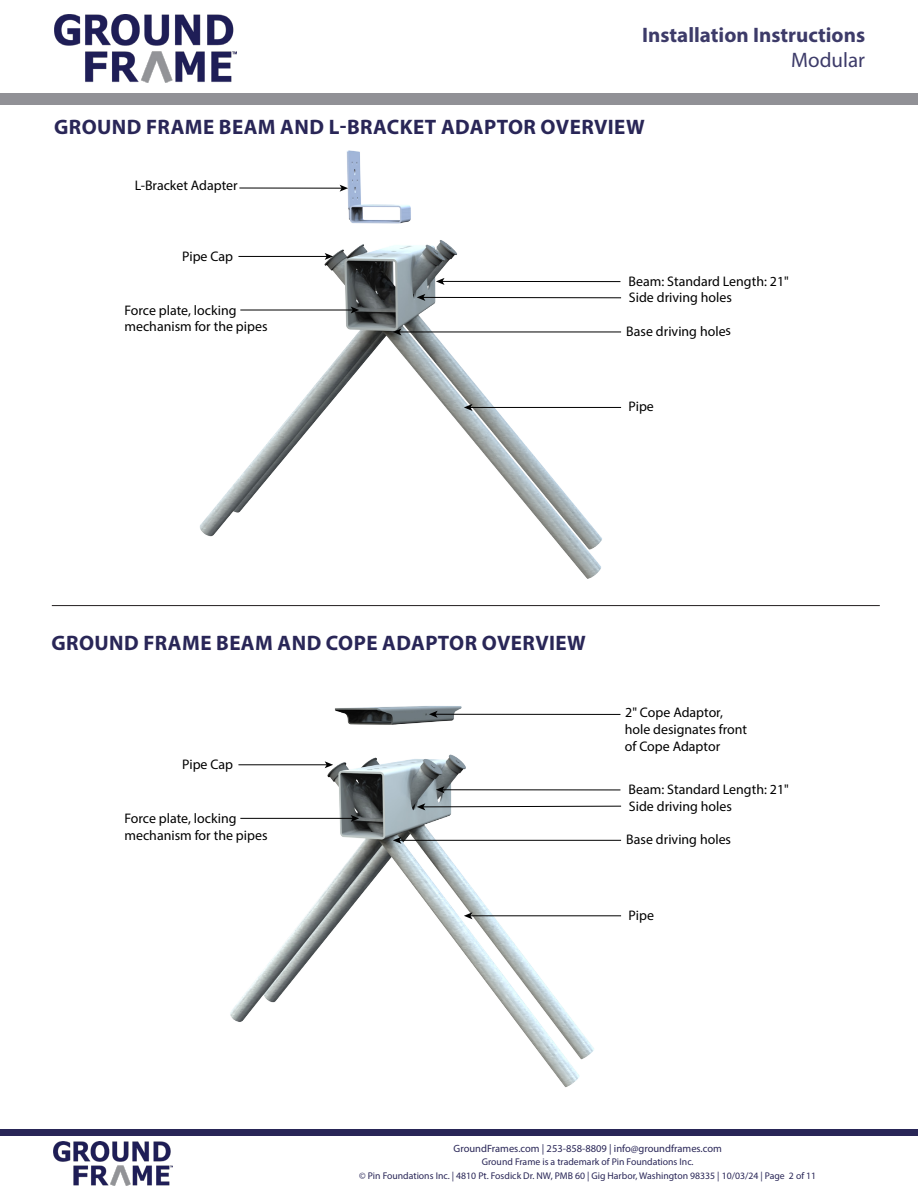
<style>
.page{position:relative;width:918px;height:1188px;background:#fff}
.page>*{position:absolute;margin:0;border:0;box-sizing:border-box;transform-origin:0 0}
.t1{font:700 21px "Myriad Pro";letter-spacing:.02em;color:#292657}
.t2{font:700 21px "Myriad Pro";color:#3d3b69}
.t3{font:21px "Myriad Pro";color:#3d3b69}
.t4{font:13.95px/16.6px "Myriad Pro";color:#000}
.t5{font:10.5px "Myriad Pro";color:#292657}
.t6{font:9.75px/13.5px "Myriad Pro";color:#292657;text-align:center}
</style>
<div class="page">
<img style="left:53px;top:1141px;width:120px;height:44px">
<div style="left:0;top:1130px;width:918px;height:6px;background:#292657"></div>
<img style="left:54px;top:15px;width:183px;height:67px">
<div style="left:0;top:94px;width:918px;height:11px;background:#919196"></div>
<img style="left:200px;top:150px;width:422px;height:429px">
<hr style="left:423px;top:297px;width:198px;height:1px;background:#000">
<svg style="left:417px;top:294px;width:8px;height:7px"></svg>
<hr style="left:470px;top:407px;width:151px;height:1px;background:#000">
<svg style="left:464px;top:404px;width:9px;height:7px"></svg>
<hr style="left:399px;top:332px;width:222px;height:1px;background:#000">
<svg style="left:393px;top:328px;width:8px;height:7px"></svg>
<hr style="left:442px;top:281px;width:178px;height:1px;background:#000">
<svg style="left:436px;top:278px;width:9px;height:7px"></svg>
<hr style="left:238px;top:256px;width:89px;height:1px;background:#000">
<svg style="left:325px;top:253px;width:8px;height:7px"></svg>
<hr style="left:240px;top:310px;width:113px;height:1px;background:#000">
<svg style="left:351px;top:307px;width:8px;height:6px"></svg>
<hr style="left:239px;top:188px;width:103px;height:1px;background:#000">
<svg style="left:340px;top:185px;width:8px;height:7px"></svg>
<img style="left:230px;top:706px;width:392px;height:381px">
<svg style="left:417px;top:803px;width:205px;height:7px"></svg>
<hr style="left:470px;top:915px;width:151px;height:1px;background:#000">
<svg style="left:464px;top:912px;width:9px;height:7px"></svg>
<hr style="left:399px;top:840px;width:222px;height:1px;background:#000">
<svg style="left:393px;top:837px;width:8px;height:7px"></svg>
<hr style="left:442px;top:789px;width:178px;height:1px;background:#000">
<svg style="left:436px;top:786px;width:9px;height:7px"></svg>
<hr style="left:435px;top:714px;width:185px;height:1px;background:#000">
<svg style="left:429px;top:711px;width:9px;height:7px"></svg>
<hr style="left:238px;top:764px;width:89px;height:1px;background:#000">
<svg style="left:325px;top:761px;width:8px;height:7px"></svg>
<hr style="left:240px;top:818px;width:113px;height:1px;background:#000">
<svg style="left:351px;top:815px;width:8px;height:7px"></svg>
<hr style="left:52px;top:605px;width:828px;height:1px;background:#231f20">
<p class="t2" style="left:642px;top:21px;width:224px">Installation Instructions</p>
<p class="t3" style="left:791px;top:47px;width:75px">Modular</p>
<p class="t1" style="left:54px;top:113px;width:592px">GROUND FRAME BEAM AND L-BRACKET ADAPTOR OVERVIEW</p>
<p class="t4" style="left:135px;top:177px;width:105px">L-Bracket Adapter</p>
<p class="t4" style="left:182px;top:247px;width:52px">Pipe Cap</p>
<p class="t4" style="left:124px;top:301px;width:145px">Force plate, locking mechanism for the pipes</p>
<p class="t4" style="left:629px;top:273px;width:162px">Beam: Standard Length: 21"</p>
<p class="t4" style="left:629px;top:289px;width:105px">Side driving holes</p>
<p class="t4" style="left:626px;top:323px;width:106px">Base driving holes</p>
<p class="t4" style="left:629px;top:398px;width:27px">Pipe</p>
<p class="t1" style="left:52px;top:629px;width:536px">GROUND FRAME BEAM AND COPE ADAPTOR OVERVIEW</p>
<p class="t4" style="left:182px;top:756px;width:52px">Pipe Cap</p>
<p class="t4" style="left:125px;top:810px;width:145px">Force plate, locking mechanism for the pipes</p>
<p class="t4" style="left:625px;top:704px;width:99px">2" Cope Adaptor,</p>
<p class="t4" style="left:625px;top:721px;width:124px">hole designates front of Cope Adaptor</p>
<p class="t4" style="left:629px;top:781px;width:162px">Beam: Standard Length: 21"</p>
<p class="t4" style="left:629px;top:798px;width:105px">Side driving holes</p>
<p class="t4" style="left:626px;top:831px;width:106px">Base driving holes</p>
<p class="t4" style="left:629px;top:907px;width:27px">Pipe</p>
<p class="t5" style="left:454px;top:1142px;width:270px">GroundFrames.com | 253-858-8809 | info@groundframes.com</p>
<p class="t6" style="left:359px;top:1155px;width:459px">Ground Frame is a trademark of Pin Foundations Inc.<br>© Pin Foundations Inc. | 4810 Pt. Fosdick Dr. NW, PMB 60 | Gig Harbor, Washington 98335 | 10/03/24 | Page 2 of 11</p>
</div>
